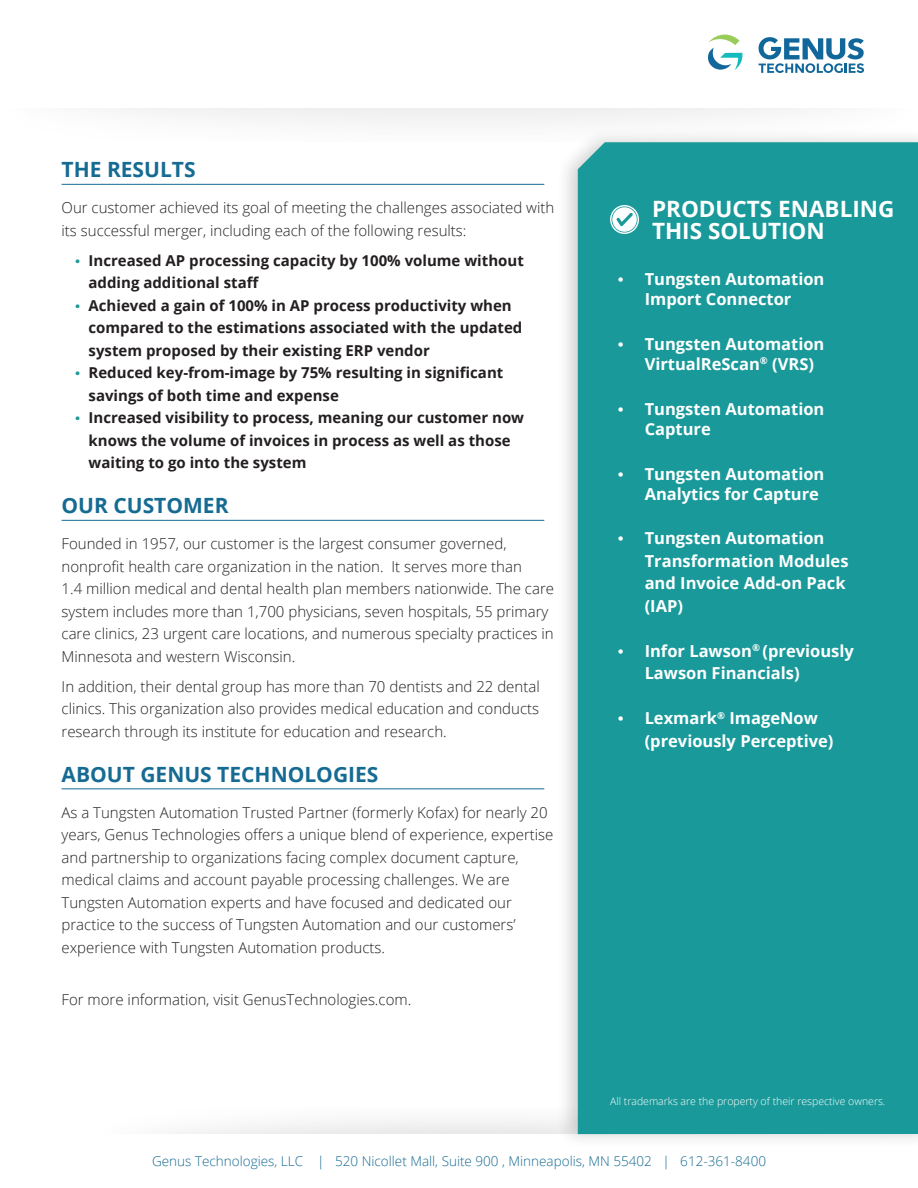
<style>
.page{position:relative;width:918px;height:1188px;background:#fff}
.page>*{position:absolute;margin:0;border:0;box-sizing:border-box;transform-origin:0 0}
.t1{font:700 22.5px/22.5px "Open Sans";color:#fff}
.t2{font:700 21px "Open Sans";color:#166b93}
.t3{font:700 16.5px/22.5px "Open Sans";color:#fff}
.t4{font:300 15px/22.5px "Open Sans";color:#231f20}
.t5{font:700 15px/22.5px "Open Sans";color:#231f20}
.t6{font:300 13.5px "Open Sans";color:#166b93}
.t7{font:300 10.5px "Open Sans";color:#fff}
.s1{font-family:"Myriad Pro";font-weight:400;font-size:18px;color:#19999a}
.s2{font-family:"Myriad Pro";font-weight:400;font-size:21px}
</style>
<div class="page">
<svg style="left:708px;top:35px;width:35px;height:35px"></svg>
<svg style="left:759px;top:37px;width:105px;height:36px"></svg>
<hr style="left:62px;top:184px;width:482px;height:1px;background:#166b93">
<hr style="left:62px;top:520px;width:482px;height:1px;background:#166b93">
<hr style="left:62px;top:788px;width:482px;height:1px;background:#166b93">
<div style="left:556px;top:127px;width:362px;height:1022px;background:#231f20;opacity:.2"></div>
<div style="left:578px;top:142px;width:340px;height:992px;background:#19999a"></div>
<svg style="left:610px;top:205px;width:29px;height:29px"></svg>
<h2 class="t2" style="left:62px;top:155px;width:136px">THE RESULTS</h2>
<p class="t4" style="left:62px;top:196px;width:494px">Our customer achieved its goal of meeting the challenges associated with its successful merger, including each of the following results:</p>
<p class="t5" style="left:89px;top:249px;width:437px;text-indent:-14px"><span class="s1">•</span> Increased AP processing capacity by 100% volume without adding additional staff</p>
<p class="t5" style="left:89px;top:294px;width:435px;text-indent:-14px"><span class="s1">•</span> Achieved a gain of 100% in AP process productivity when compared to the estimations associated with the updated system proposed by their existing ERP vendor</p>
<p class="t5" style="left:89px;top:361px;width:416px;text-indent:-14px"><span class="s1">•</span> Reduced key-from-image by 75% resulting in significant savings of both time and expense</p>
<p class="t5" style="left:89px;top:406px;width:437px;text-indent:-14px"><span class="s1">•</span> Increased visibility to process, meaning our customer now knows the volume of invoices in process as well as those waiting to go into the system</p>
<h2 class="t2" style="left:62px;top:491px;width:169px">OUR CUSTOMER</h2>
<p class="t4" style="left:62px;top:532px;width:494px">Founded in 1957, our customer is the largest consumer governed, nonprofit health care organization in the nation. It serves more than<br>1.4 million medical and dental health plan members nationwide. The care system includes more than 1,700 physicians, seven hospitals, 55 primary care clinics, 23 urgent care locations, and numerous specialty practices in Minnesota and western Wisconsin.</p>
<p class="t4" style="left:62px;top:674px;width:480px;text-align:justify">In addition, their dental group has more than 70 dentists and 22 dental clinics. This organization also provides medical education and conducts research through its institute for education and research.</p>
<h2 class="t2" style="left:62px;top:759px;width:318px">ABOUT GENUS TECHNOLOGIES</h2>
<p class="t4" style="left:62px;top:800px;width:493px">As a Tungsten Automation Trusted Partner (formerly Kofax) for nearly 20 years, Genus Technologies offers a unique blend of experience, expertise and partnership to organizations facing complex document capture, medical claims and account payable processing challenges. We are Tungsten Automation experts and have focused and dedicated our practice to the success of Tungsten Automation and our customers’ experience with Tungsten Automation products.</p>
<p class="t4" style="left:62px;top:988px;width:351px">For more information, visit GenusTechnologies.com.</p>
<h1 class="t1" style="left:652px;top:197px;width:244px">PRODUCTS ENABLING<br>THIS SOLUTION</h1>
<p class="t3" style="left:618px;top:269px;width:208px;line-height:19.8px;text-align:center"><span class="s2">•</span> Tungsten Automation<br>Import Connector</p>
<p class="t3" style="left:645px;top:334px;width:181px;line-height:19.8px;text-indent:-27px"><span class="s2">•</span> Tungsten Automation<br>VirtualReScan<sup>®</sup> (VRS)</p>
<p class="t3" style="left:645px;top:399px;width:181px;line-height:19.8px;text-indent:-27px"><span class="s2">•</span> Tungsten Automation<br>Capture</p>
<p class="t3" style="left:645px;top:463px;width:181px;line-height:19.8px;text-indent:-27px"><span class="s2">•</span> Tungsten Automation<br>Analytics for Capture</p>
<p class="t3" style="left:645px;top:527px;width:205px;text-indent:-27px"><span class="s2">•</span> Tungsten Automation<br>Transformation Modules and Invoice Add-on Pack (IAP)</p>
<p class="t3" style="left:645px;top:639px;width:211px;text-indent:-27px"><span class="s2">•</span> Infor Lawson<sup>®</sup> (previously<br>Lawson Financials)</p>
<p class="t3" style="left:645px;top:707px;width:190px;text-indent:-27px"><span class="s2">•</span> Lexmark<sup>®</sup> ImageNow (previously Perceptive)</p>
<p class="t7" style="left:610px;top:1094px;width:277px">All trademarks are the property of their respective owners.</p>
<p class="t6" style="left:152px;top:1152px;width:615px">Genus Technologies, LLC | 520 Nicollet Mall, Suite 900 , Minneapolis, MN 55402 | 612-361-8400</p>
</div>
